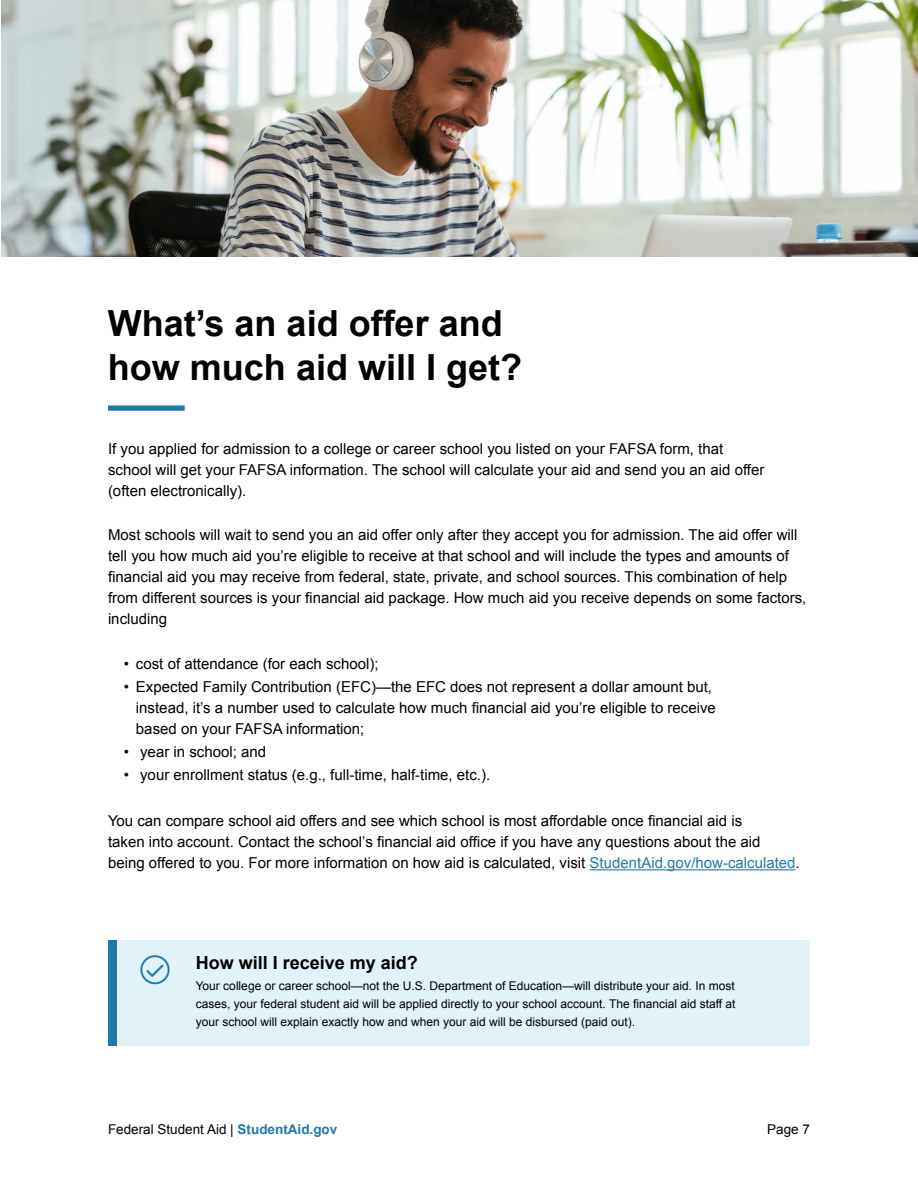
<style>
.page{position:relative;width:918px;height:1188px;background:#fff}
.page>*{position:absolute;margin:0;border:0;box-sizing:border-box;transform-origin:0 0}
.t1{font:700 36px/43.2px "Arial";color:#000}
.t2{font:300 30px "Font Awesome 5 Pro";color:#1e79a9}
.t3{font:700 18px "Arial";color:#000}
.t4{font:15px/21px "Arial";color:#000}
.t5{font:13.5px "Arial";color:#000}
.t6{font:12px/18px "Arial";color:#000;text-align:justify}
.s1{color:#227aa7}
.s2{font-weight:700;color:#227aa7}
</style>
<div class="page">
<hr style="left:590px;top:869px;width:206px;height:1px;background:#227aa7">
<div style="left:108px;top:405px;width:77px;height:6px;background:#1e79a9"></div>
<div style="left:108px;top:940px;width:702px;height:106px;background:#e1f3f8"></div>
<div style="left:108px;top:940px;width:8px;height:106px;background:#1e79a9"></div>
<img style="left:1px;top:0;width:917px;height:256px">
<h1 class="t1" style="left:108px;top:303px;width:416px">What’s an aid offer and how much aid will I get?</h1>
<p class="t4" style="left:108px;top:439px;width:658px">If you applied for admission to a college or career school you listed on your FAFSA form, that school will get your FAFSA information. The school will calculate your aid and send you an aid offer (often electronically).</p>
<p class="t4" style="left:108px;top:525px;width:700px">Most schools will wait to send you an aid offer only after they accept you for admission. The aid offer will tell you how much aid you’re eligible to receive at that school and will include the types and amounts of financial aid you may receive from federal, state, private, and school sources. This combination of help from different sources is your financial aid package. How much aid you receive depends on some factors, including</p>
<p class="t4" style="left:124px;top:653px;width:256px">• cost of attendance (for each school);</p>
<p class="t4" style="left:136px;top:676px;width:581px;text-indent:-12px">• Expected Family Contribution (EFC)—the EFC does not represent a dollar amount but, instead, it’s a number used to calculate how much financial aid you’re eligible to receive based on your FAFSA information;</p>
<p class="t4" style="left:124px;top:742px;width:144px">• year in school; and</p>
<p class="t4" style="left:124px;top:765px;width:368px">• your enrollment status (e.g., full-time, half-time, etc.).</p>
<p class="t4" style="left:108px;top:811px;width:693px">You can compare school aid offers and see which school is most affordable once financial aid is<br>taken into account. Contact the school’s financial aid office if you have any questions about the aid being offered to you. For more information on how aid is calculated, visit <span class="s1">StudentAid.gov/how-calculated</span>.</p>
<p class="t2" style="left:140px;top:954px;width:31px">●</p>
<h2 class="t3" style="left:196px;top:951px;width:224px">How will I receive my aid?</h2>
<p class="t6" style="left:196px;top:977px;width:541px">Your college or career school—not the U.S. Department of Education—will distribute your aid. In most cases, your federal student aid will be applied directly to your school account. The financial aid staff at your school will explain exactly how and when your aid will be disbursed (paid out).</p>
<p class="t5" style="left:108px;top:1120px;width:231px">Federal Student Aid | <span class="s2">StudentAid.gov</span></p>
<p class="t5" style="left:767px;top:1120px;width:44px">Page 7</p>
</div>
